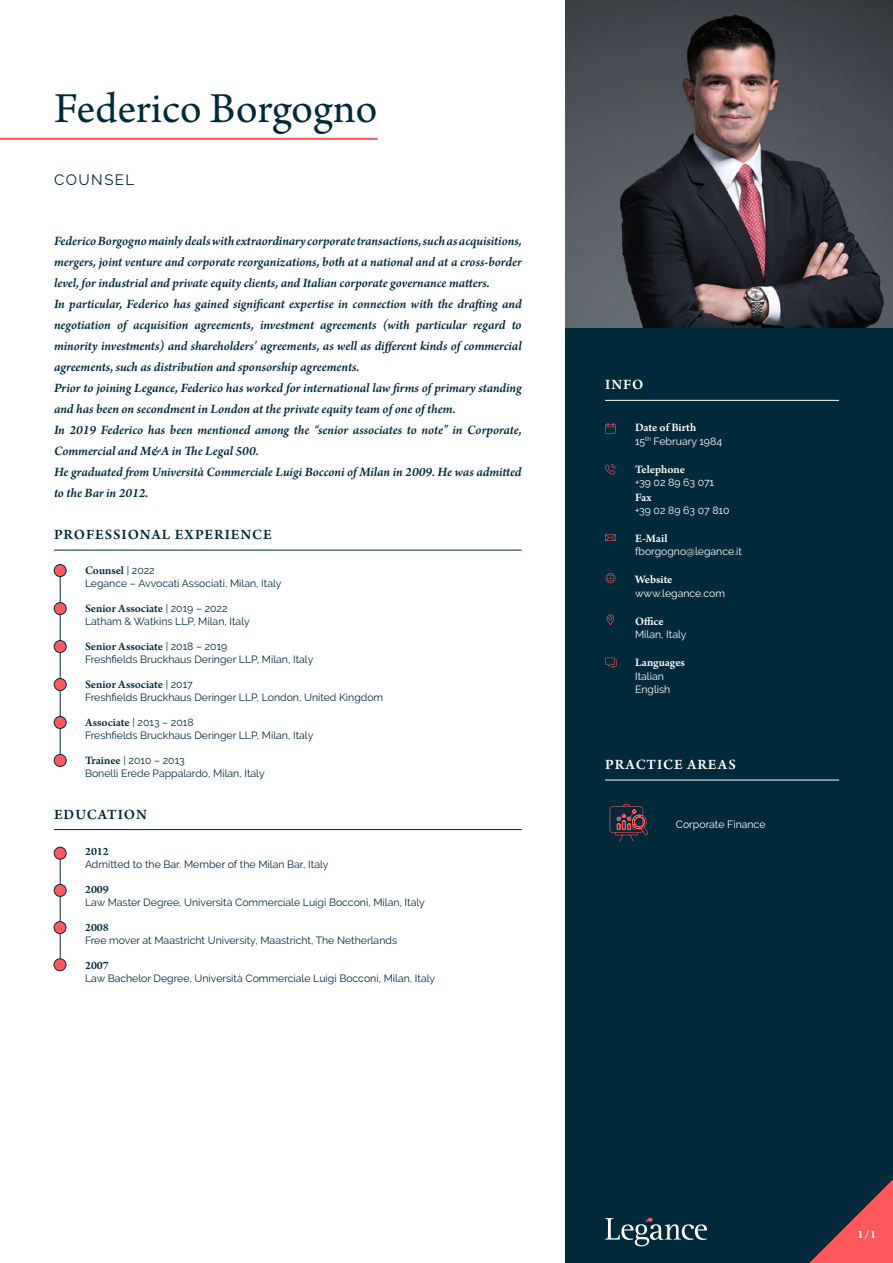
<style>
.page{position:relative;width:893px;height:1263px;background:#fff}
.page>*{position:absolute;margin:0;border:0;box-sizing:border-box;transform-origin:0 0}
.t1{font:45px "Arno Pro";color:#002a3a}
.t2{font:600 15px "Arno Pro";letter-spacing:.06em;color:#002a3a}
.t3{font:600 15px "Arno Pro";letter-spacing:.06em;color:#fff}
.t4{font:15px "Raleway";letter-spacing:.1em;color:#002a3a}
.t5{font:italic 600 13.5px/21px "Arno Pro";letter-spacing:-.005em;color:#002a3a}
.t6{font:600 12px "Arno Pro";color:#002a3a}
.t7{font:600 12px "Arno Pro";letter-spacing:-.005em;color:#fff}
.t8{font:10.5px/12.6px "Raleway";color:#002a3a}
.t9{font:10.5px/13.5px "Raleway";color:#fff}
.s1{font-family:"Raleway";font-weight:400;font-size:10.5px}
.s2{font-family:"Arno Pro";font-weight:600;font-size:12px}
</style>
<div class="page">
<div style="left:566px;top:0;width:327px;height:1263px;background:#002a3a"></div>
<svg style="left:605px;top:1218px;width:102px;height:28px"></svg>
<svg style="left:809px;top:1179px;width:84px;height:84px"></svg>
<hr style="left:54px;top:550px;width:468px;height:1px;background:#002a3a">
<hr style="left:60px;top:570px;width:1px;height:190px;background:#002a3a">
<div style="left:54px;top:565px;width:12px;height:12px;background:#ff585d;border-radius:50%"></div>
<div style="left:54px;top:564px;width:12px;height:13px;border:1px solid #002a3a;border-radius:50%"></div>
<div style="left:54px;top:602px;width:12px;height:12px;background:#ff585d;border-radius:50%"></div>
<div style="left:54px;top:602px;width:12px;height:13px;border:1px solid #002a3a;border-radius:50%"></div>
<div style="left:54px;top:640px;width:12px;height:12px;background:#ff585d;border-radius:50%"></div>
<div style="left:54px;top:640px;width:12px;height:13px;border:1px solid #002a3a;border-radius:50%"></div>
<div style="left:54px;top:678px;width:12px;height:12px;background:#ff585d;border-radius:50%"></div>
<div style="left:54px;top:678px;width:12px;height:13px;border:1px solid #002a3a;border-radius:50%"></div>
<div style="left:54px;top:716px;width:12px;height:12px;background:#ff585d;border-radius:50%"></div>
<div style="left:54px;top:716px;width:12px;height:13px;border:1px solid #002a3a;border-radius:50%"></div>
<div style="left:54px;top:754px;width:12px;height:12px;background:#ff585d;border-radius:50%"></div>
<div style="left:54px;top:754px;width:12px;height:13px;border:1px solid #002a3a;border-radius:50%"></div>
<hr style="left:54px;top:829px;width:468px;height:1px;background:#002a3a">
<hr style="left:60px;top:853px;width:1px;height:112px;background:#002a3a">
<div style="left:54px;top:847px;width:12px;height:12px;background:#ff585d;border-radius:50%"></div>
<div style="left:54px;top:847px;width:12px;height:12px;border:1px solid #002a3a;border-radius:50%"></div>
<div style="left:54px;top:884px;width:12px;height:12px;background:#ff585d;border-radius:50%"></div>
<div style="left:54px;top:884px;width:12px;height:12px;border:1px solid #002a3a;border-radius:50%"></div>
<div style="left:54px;top:921px;width:12px;height:12px;background:#ff585d;border-radius:50%"></div>
<div style="left:54px;top:921px;width:12px;height:13px;border:1px solid #002a3a;border-radius:50%"></div>
<div style="left:54px;top:959px;width:12px;height:12px;background:#ff585d;border-radius:50%"></div>
<div style="left:54px;top:958px;width:12px;height:13px;border:1px solid #002a3a;border-radius:50%"></div>
<hr style="left:605px;top:400px;width:234px;height:1px;background:#fff">
<hr style="left:605px;top:780px;width:234px;height:1px;background:#fff">
<svg style="left:610px;top:804px;width:38px;height:37px"></svg>
<svg style="left:607px;top:615px;width:7px;height:10px"></svg>
<svg style="left:605px;top:534px;width:11px;height:7px"></svg>
<svg style="left:605px;top:464px;width:11px;height:11px"></svg>
<svg style="left:605px;top:573px;width:11px;height:10px"></svg>
<svg style="left:605px;top:423px;width:11px;height:10px"></svg>
<svg style="left:605px;top:658px;width:12px;height:10px"></svg>
<hr style="left:0;top:138px;width:378px;height:2px;background:#ff585d">
<img style="left:566px;top:0;width:327px;height:327px">
<h1 class="t1" style="left:54px;top:83px;width:325px">Federico Borgogno</h1>
<p class="t4" style="left:54px;top:171px;width:82px">COUNSEL</p>
<p class="t5" style="left:54px;top:231px;width:469px">Federico Borgogno mainly deals with extraordinary corporate transactions, such as acquisitions, mergers, joint venture and corporate reorganizations, both at a national and at a cross-border level, for industrial and private equity clients, and Italian corporate governance matters.<br>In particular, Federico has gained significant expertise in connection with the drafting and negotiation of acquisition agreements, investment agreements (with particular regard to minority investments) and shareholders’ agreements, as well as different kinds of commercial agreements, such as distribution and sponsorship agreements.<br>Prior to joining Legance, Federico has worked for international law firms of primary standing and has been on secondment in London at the private equity team of one of them.<br>In 2019 Federico has been mentioned among the “senior associates to note” in Corporate, Commercial and M&amp;A in The Legal 500.<br>He graduated from Università Commerciale Luigi Bocconi of Milan in 2009. He was admitted to the Bar in 2012.</p>
<p class="t2" style="left:54px;top:526px;width:219px">PROFESSIONAL EXPERIENCE</p>
<p class="t6" style="left:85px;top:564px;width:71px">Counsel <span class="s1">| 2022</span></p>
<p class="t8" style="left:85px;top:577px;width:198px">Legance – Avvocati Associati, Milan, Italy</p>
<p class="t6" style="left:85px;top:602px;width:144px">Senior Associate <span class="s1">| 2019 – 2022</span></p>
<p class="t8" style="left:85px;top:615px;width:166px">Latham &amp; Watkins LLP, Milan, Italy</p>
<p class="t6" style="left:85px;top:640px;width:144px">Senior Associate <span class="s1">| 2018 – 2019</span></p>
<p class="t8" style="left:85px;top:653px;width:230px">Freshfields Bruckhaus Deringer LLP, Milan, Italy</p>
<p class="t6" style="left:85px;top:678px;width:109px">Senior Associate <span class="s1">| 2017</span></p>
<p class="t8" style="left:85px;top:691px;width:300px">Freshfields Bruckhaus Deringer LLP, London, United Kingdom</p>
<p class="t8" style="left:85px;top:716px;width:230px"><span class="s2">Associate</span> | 2013 – 2018<br>Freshfields Bruckhaus Deringer LLP, Milan, Italy</p>
<p class="t8" style="left:85px;top:754px;width:181px"><span class="s2">Trainee</span> | 2010 – 2013<br>Bonelli Erede Pappalardo, Milan, Italy</p>
<p class="t2" style="left:54px;top:805px;width:94px">EDUCATION</p>
<p class="t6" style="left:85px;top:845px;width:25px">2012</p>
<p class="t8" style="left:85px;top:858px;width:245px">Admitted to the Bar. Member of the Milan Bar, Italy</p>
<p class="t6" style="left:85px;top:883px;width:25px">2009</p>
<p class="t8" style="left:85px;top:896px;width:341px">Law Master Degree, Università Commerciale Luigi Bocconi, Milan, Italy</p>
<p class="t6" style="left:85px;top:920px;width:25px">2008</p>
<p class="t8" style="left:85px;top:934px;width:314px">Free mover at Maastricht University, Maastricht, The Netherlands</p>
<p class="t6" style="left:85px;top:958px;width:25px">2007</p>
<p class="t8" style="left:85px;top:972px;width:352px">Law Bachelor Degree, Università Commerciale Luigi Bocconi, Milan, Italy</p>
<p class="t3" style="left:605px;top:376px;width:40px">INFO</p>
<p class="t7" style="left:635px;top:421px;width:63px">Date of Birth</p>
<p class="t9" style="left:635px;top:434px;width:89px">15<sup>th</sup> February 1984</p>
<p class="t7" style="left:635px;top:462px;width:51px">Telephone</p>
<p class="t9" style="left:635px;top:476px;width:81px">+39 02 89 63 071</p>
<p class="t7" style="left:635px;top:490px;width:18px">Fax</p>
<p class="t9" style="left:635px;top:504px;width:96px">+39 02 89 63 07 810</p>
<p class="t7" style="left:635px;top:531px;width:34px">E-Mail</p>
<p class="t9" style="left:635px;top:545px;width:109px">fborgogno@legance.it</p>
<p class="t7" style="left:635px;top:573px;width:39px">Website</p>
<p class="t9" style="left:635px;top:586px;width:91px">www.legance.com</p>
<p class="t7" style="left:635px;top:614px;width:30px">Office</p>
<p class="t9" style="left:635px;top:628px;width:53px">Milan, Italy</p>
<p class="t7" style="left:635px;top:656px;width:51px">Languages</p>
<p class="t9" style="left:635px;top:669px;width:37px">Italian<br>English</p>
<p class="t3" style="left:605px;top:756px;width:132px">PRACTICE AREAS</p>
<p class="t9" style="left:676px;top:817px;width:91px">Corporate Finance</p>
<p class="t7" style="left:857px;top:1228px;width:20px">1/1</p>
</div>
